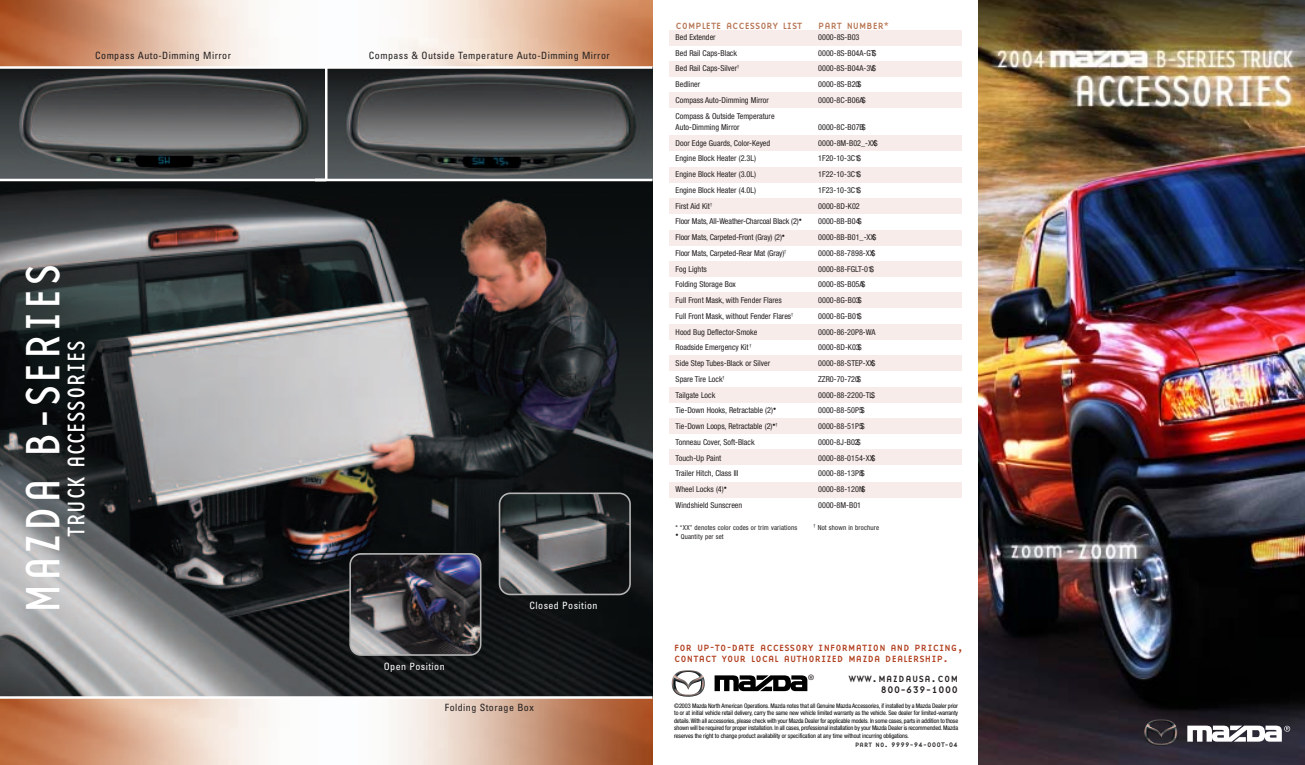
<style>
.page{position:relative;width:1305px;height:765px;background:#fff}
.page>*{position:absolute;margin:0;border:0;box-sizing:border-box;transform-origin:0 0}
.t1{font:50px "Base Twelve Sans";letter-spacing:.05em;color:#fff}
.t2{font:25px "Base Twelve Sans";letter-spacing:.025em;color:#fff}
.t3{font:condensed 10px "Univers";letter-spacing:.045em;color:#231f20}
.t4{font:condensed 10px "Univers";letter-spacing:.045em;color:#fff}
.t5{font:10px "Base Nine";color:#231f20}
.t6{font:9.38px/11.2px "Base Nine";letter-spacing:.015em;color:#b13f1e}
.t7{font:9.38px "Base Nine";color:#b77654}
.t8{font:9.38px "Base Nine";letter-spacing:.055em;color:#231f20}
.t9{font:condensed 8.12px/11.2px "Helvetica Neue";color:#231f20}
.t10{font:500 7.5px "Helvetica Neue";color:#231f20}
.t11{font:condensed 6.88px "Helvetica Neue";letter-spacing:.025em;color:#231f20}
.t12{font:6.88px "Base Nine";letter-spacing:.015em;color:#231f20}
.t13{font:condensed 6.25px/7.5px "Helvetica Neue";letter-spacing:-.015em;color:#000;text-align:justify}
.t14{font:condensed 4.38px "Helvetica Neue";color:#231f20}
.s1{font-family:"Helvetica Neue";font-stretch:condensed;font-size:12.5px}
.s2{font-size:8.75px}
.s3{font-size:12.5px}
.s4{font-size:6.5px}
</style>
<div class="page">
<div style="left:669px;top:482px;width:293px;height:16px;background:#f7ece9"></div>
<div style="left:669px;top:324px;width:293px;height:16px;background:#f7ece9"></div>
<div style="left:669px;top:355px;width:293px;height:15px;background:#f7ece9"></div>
<div style="left:669px;top:387px;width:293px;height:15px;background:#f7ece9"></div>
<div style="left:669px;top:418px;width:293px;height:16px;background:#f7ece9"></div>
<div style="left:669px;top:449px;width:293px;height:16px;background:#f7ece9"></div>
<img style="left:0;top:0;width:652px;height:765px">
<img style="left:0;top:181px;width:652px;height:515px">
<img style="left:979px;top:0;width:326px;height:765px">
<div style="left:669px;top:31px;width:293px;height:15px;background:#f7ece9"></div>
<div style="left:669px;top:62px;width:293px;height:15px;background:#f7ece9"></div>
<div style="left:669px;top:92px;width:293px;height:15px;background:#f7ece9"></div>
<div style="left:669px;top:135px;width:293px;height:16px;background:#f7ece9"></div>
<div style="left:669px;top:167px;width:293px;height:16px;background:#f7ece9"></div>
<div style="left:669px;top:198px;width:293px;height:16px;background:#f7ece9"></div>
<div style="left:669px;top:230px;width:293px;height:16px;background:#f7ece9"></div>
<div style="left:669px;top:262px;width:293px;height:15px;background:#f7ece9"></div>
<div style="left:669px;top:292px;width:293px;height:16px;background:#f7ece9"></div>
<img style="left:1144px;top:719px;width:33px;height:27px">
<svg style="left:1187px;top:726px;width:103px;height:16px"></svg>
<img style="left:672px;top:670px;width:33px;height:27px">
<svg style="left:715px;top:675px;width:92px;height:16px"></svg>
<svg style="left:0;top:69px;width:325px;height:110px;background:#4c4e4f"></svg>
<svg style="left:328px;top:69px;width:324px;height:110px;background:#4c4e4f"></svg>
<hr style="left:0;top:179px;width:326px;height:2px;background:#fff">
<hr style="left:315px;top:179px;width:337px;height:2px;background:#fff">
<hr style="left:326px;top:696px;width:326px;height:3px;background:#fff">
<hr style="left:326px;top:66px;width:326px;height:3px;background:#fff">
<hr style="left:0;top:696px;width:326px;height:3px;background:#fff">
<hr style="left:0;top:66px;width:326px;height:3px;background:#fff">
<hr style="left:325px;top:68px;width:3px;height:112px;background:#fff">
<img style="left:349px;top:553px;width:133px;height:103px">
<svg style="left:499px;top:493px;width:132px;height:102px;background:#4f5153"></svg>
<p class="t3" style="left:95px;top:52px;width:137px">Compass Auto-Dimming Mirror</p>
<p class="t3" style="left:369px;top:52px;width:242px">Compass &amp; Outside Temperature Auto-Dimming Mirror</p>
<h1 class="t1" style="left:24px;top:613px;width:350px;rotate:-90deg">MAZDA B-SERIES</h1>
<h2 class="t2" style="left:67px;top:537px;width:198px;rotate:-90deg">TRUCK ACCESSORIES</h2>
<p class="t4" style="left:384px;top:663px;width:63px">Open Position</p>
<p class="t4" style="left:530px;top:602px;width:70px">Closed Position</p>
<p class="t3" style="left:445px;top:704px;width:90px">Folding Storage Box</p>
<p class="t7" style="left:676px;top:22px;width:128px">COMPLETE ACCESSORY LIST</p>
<p class="t7" style="left:818px;top:22px;width:72px">PART NUMBER<span class="s1">*</span></p>
<p class="t9" style="left:676px;top:32px;width:42px">Bed Extender</p>
<p class="t9" style="left:818px;top:32px;width:43px">0000-8S-B03</p>
<p class="t9" style="left:676px;top:48px;width:63px">Bed Rail Caps-Black</p>
<p class="t9" style="left:818px;top:48px;width:60px">0000-8S-B04A-GT$</p>
<p class="t9" style="left:676px;top:64px;width:65px">Bed Rail Caps-Silver<sup>†</sup></p>
<p class="t9" style="left:818px;top:64px;width:59px">0000-8S-B04A-3V$</p>
<p class="t9" style="left:676px;top:79px;width:26px">Bedliner</p>
<p class="t9" style="left:818px;top:79px;width:45px">0000-8S-B20$</p>
<p class="t9" style="left:676px;top:95px;width:95px">Compass Auto-Dimming Mirror</p>
<p class="t9" style="left:818px;top:95px;width:49px">0000-8C-B06A$</p>
<p class="t9" style="left:676px;top:111px;width:100px">Compass &amp; Outside Temperature<br>Auto-Dimming Mirror</p>
<p class="t9" style="left:818px;top:122px;width:49px">0000-8C-B07B$</p>
<p class="t9" style="left:676px;top:138px;width:96px">Door Edge Guards, Color-Keyed</p>
<p class="t9" style="left:818px;top:138px;width:61px">0000-8M-B02_-XX$</p>
<p class="t9" style="left:676px;top:154px;width:82px">Engine Block Heater (2.3L)</p>
<p class="t9" style="left:818px;top:154px;width:44px">1F20-10-3C1$</p>
<p class="t9" style="left:676px;top:169px;width:82px">Engine Block Heater (3.0L)</p>
<p class="t9" style="left:818px;top:169px;width:44px">1F22-10-3C1$</p>
<p class="t9" style="left:676px;top:185px;width:82px">Engine Block Heater (4.0L)</p>
<p class="t9" style="left:818px;top:185px;width:44px">1F23-10-3C1$</p>
<p class="t9" style="left:676px;top:201px;width:38px">First Aid Kit<sup>†</sup></p>
<p class="t9" style="left:818px;top:201px;width:43px">0000-8D-K02</p>
<p class="t9" style="left:676px;top:217px;width:128px">Floor Mats, All-Weather-Charcoal Black (2)<sup>•</sup></p>
<p class="t9" style="left:818px;top:217px;width:45px">0000-8B-B04$</p>
<p class="t9" style="left:676px;top:232px;width:111px">Floor Mats, Carpeted-Front (Gray) (2)<sup>•</sup></p>
<p class="t9" style="left:818px;top:232px;width:60px">0000-8B-B01_-XX$</p>
<p class="t9" style="left:676px;top:248px;width:112px">Floor Mats, Carpeted-Rear Mat (Gray)<sup>†</sup></p>
<p class="t9" style="left:818px;top:248px;width:59px">0000-88-7898-XX$</p>
<p class="t9" style="left:676px;top:264px;width:33px">Fog Lights</p>
<p class="t9" style="left:818px;top:264px;width:57px">0000-88-FGLT-01$</p>
<p class="t9" style="left:676px;top:280px;width:62px">Folding Storage Box</p>
<p class="t9" style="left:818px;top:280px;width:49px">0000-8S-B05A$</p>
<p class="t9" style="left:676px;top:295px;width:108px">Full Front Mask, with Fender Flares</p>
<p class="t9" style="left:818px;top:295px;width:45px">0000-8G-B03$</p>
<p class="t9" style="left:676px;top:311px;width:119px">Full Front Mask, without Fender Flares<sup>†</sup></p>
<p class="t9" style="left:818px;top:311px;width:45px">0000-8G-B01$</p>
<p class="t9" style="left:676px;top:327px;width:83px">Hood Bug Deflector-Smoke</p>
<p class="t9" style="left:818px;top:327px;width:59px">0000-86-20P8-WA</p>
<p class="t9" style="left:676px;top:343px;width:77px">Roadside Emergency Kit <sup>†</sup></p>
<p class="t9" style="left:818px;top:343px;width:45px">0000-8D-K03$</p>
<p class="t9" style="left:676px;top:358px;width:96px">Side Step Tubes-Black or Silver</p>
<p class="t9" style="left:818px;top:358px;width:59px">0000-88-STEP-XX$</p>
<p class="t9" style="left:676px;top:374px;width:51px">Spare Tire Lock<sup>†</sup></p>
<p class="t9" style="left:818px;top:374px;width:44px">ZZR0-70-720$</p>
<p class="t9" style="left:676px;top:390px;width:41px">Tailgate Lock</p>
<p class="t9" style="left:818px;top:390px;width:58px">0000-88-2200-TL$</p>
<p class="t9" style="left:676px;top:406px;width:102px">Tie-Down Hooks, Retractable (2)<sup>•</sup></p>
<p class="t9" style="left:818px;top:406px;width:48px">0000-88-50P5$</p>
<p class="t9" style="left:676px;top:421px;width:104px">Tie-Down Loops, Retractable (2)<sup>•</sup><sup>†</sup></p>
<p class="t9" style="left:818px;top:421px;width:48px">0000-88-51P5$</p>
<p class="t9" style="left:676px;top:437px;width:81px">Tonneau Cover, Soft-Black</p>
<p class="t9" style="left:818px;top:437px;width:44px">0000-8J-B02$</p>
<p class="t9" style="left:676px;top:453px;width:47px">Touch-Up Paint</p>
<p class="t9" style="left:818px;top:453px;width:59px">0000-88-0154-XX$</p>
<p class="t9" style="left:676px;top:469px;width:64px">Trailer Hitch, Class III</p>
<p class="t9" style="left:818px;top:469px;width:48px">0000-88-13P8$</p>
<p class="t9" style="left:676px;top:484px;width:53px">Wheel Locks (4)<sup>•</sup></p>
<p class="t9" style="left:818px;top:484px;width:49px">0000-88-120N$</p>
<p class="t9" style="left:676px;top:500px;width:68px">Windshield Sunscreen</p>
<p class="t9" style="left:818px;top:500px;width:44px">0000-8M-B01</p>
<p class="t11" style="left:676px;top:525px;width:123px">* “XX” denotes color codes or trim variations</p>
<p class="t14" style="left:814px;top:524px;width:4px">†</p>
<p class="t11" style="left:818px;top:525px;width:63px">Not shown in brochure</p>
<p class="t11" style="left:676px;top:534px;width:50px"><sup>•</sup> Quantity per set</p>
<p class="t6" style="left:674px;top:643px;width:292px">FOR UP<span class="s2">-</span>TO<span class="s2">-</span>DATE ACCESSORY INFORMATION AND PRICING<span class="s3">,<br></span>CONTACT YOUR LOCAL AUTHORIZED MAZDA DEALERSHIP<span class="s3">.</span></p>
<p class="t10" style="left:808px;top:675px;width:7px">®</p>
<p class="t8" style="left:849px;top:675px;width:111px">WWW<span class="s3">.</span>MAZDAUSA<span class="s3">.</span>COM</p>
<p class="t5" style="left:880px;top:686px;width:79px">800-639-1000</p>
<p class="t13" style="left:674px;top:702px;width:286px">©2003 Mazda North American Operations. Mazda notes that all Genuine Mazda Accessories, if installed by a Mazda Dealer prior to or at initial vehicle retail delivery, carry the same new vehicle limited warranty as the vehicle. See dealer for limited-warranty details.With all accessories, please check with your Mazda Dealer for applicable models. In some cases, parts in addition to those shown will be required for proper installation. In all cases, professional installation by your Mazda Dealer is recommended. Mazda reserves the right to change product availability or specification at any time without incurring obligations.</p>
<p class="t12" style="left:855px;top:743px;width:105px"><span class="s4">PART NO</span><span class="s2">.</span> 9999-94-000T-04</p>
</div>
